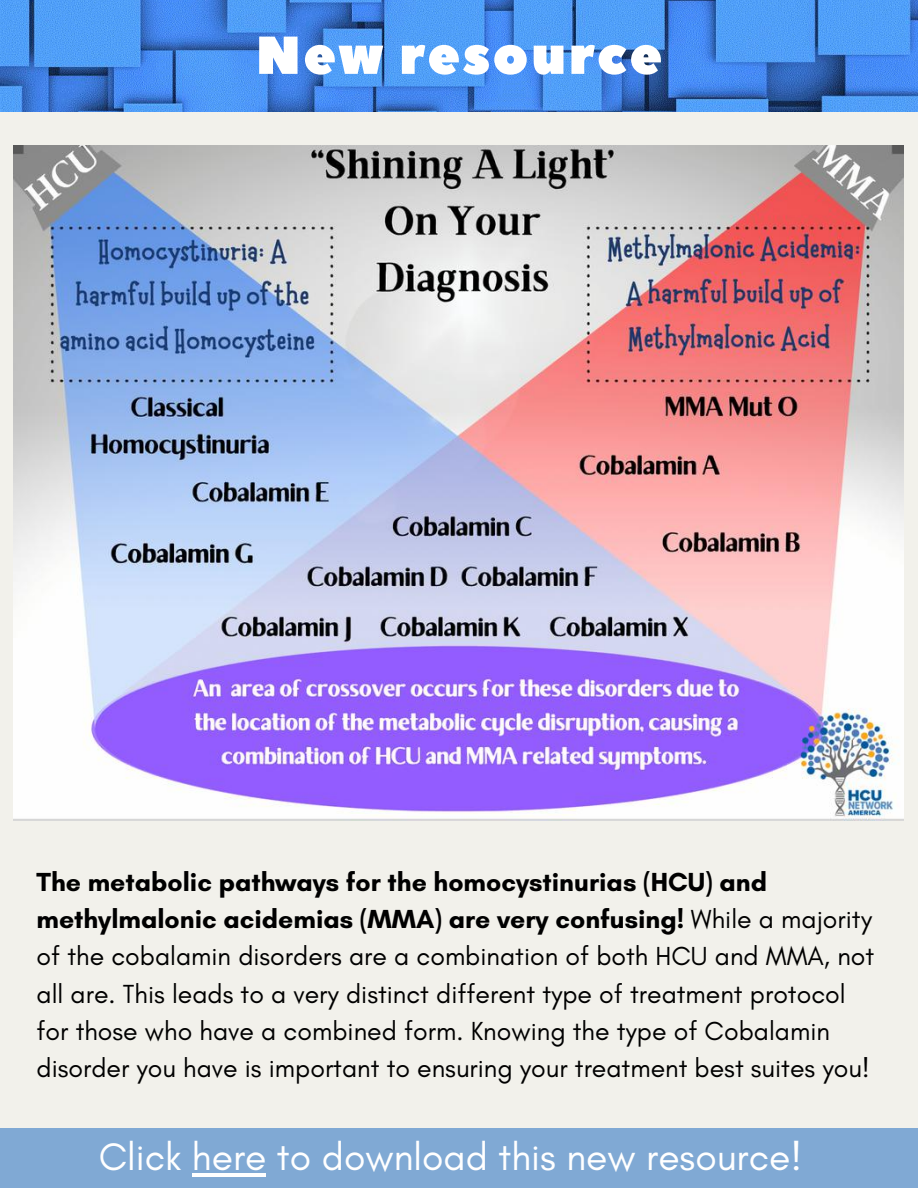
<style>
.page{position:relative;width:918px;height:1188px;background:#f2f1eb}
.page>*{position:absolute;margin:0;border:0;box-sizing:border-box;transform-origin:0 0}
.t1{font:53.25px "Peace Sans";letter-spacing:.05em;color:#fff}
.t2{font:39px "Glacial Indifference";color:#fff}
.t3{font:26.55px/37.2px "Glacial Indifference";color:#000}
.s1{font-weight:700}
</style>
<div class="page">
<img style="left:0;top:0;width:918px;height:112px">
<img style="left:14px;top:145px;width:890px;height:675px">
<div style="left:0;top:1128px;width:918px;height:60px;background:#80a9d4"></div>
<hr style="left:192px;top:1173px;width:74px;height:3px;background:#fff">
<h1 class="t1" style="left:256px;top:20px;width:407px">New resource</h1>
<p class="t3" style="left:37px;top:863px;width:839px"><span class="s1">The metabolic pathways for the homocystinurias (HCU) and methylmalonic acidemias (MMA) are very confusing!</span> While a majority of the cobalamin disorders are a combination of both HCU and MMA, not all are. This leads to a very distinct different type of treatment protocol for those who have a combined form. Knowing the type of Cobalamin disorder you have is important to ensuring your treatment best suites you!</p>
<h2 class="t2" style="left:99px;top:1132px;width:705px">Click here to download this new resource!</h2>
</div>
